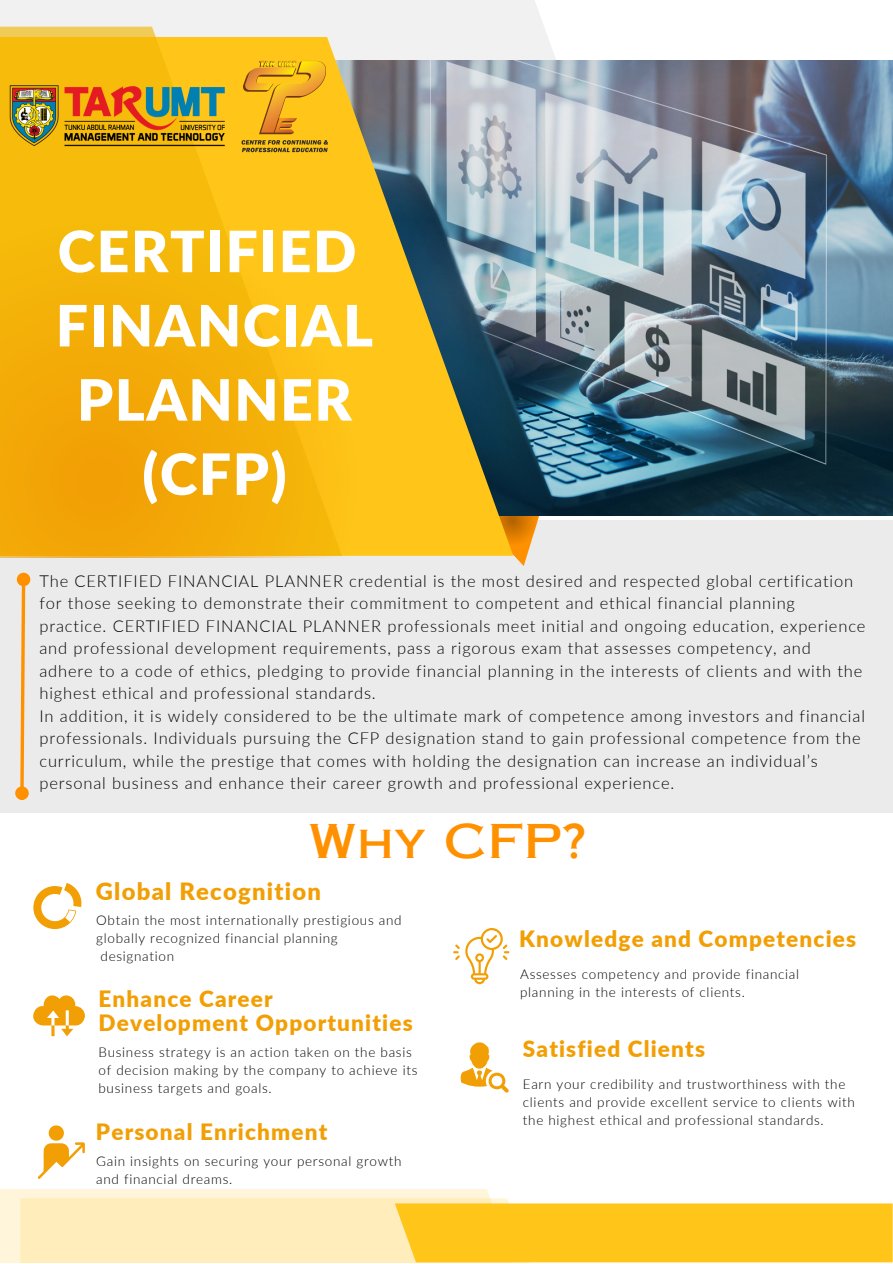
<style>
.page{position:relative;width:893px;height:1264px;background:#fff}
.page>*{position:absolute;margin:0;border:0;box-sizing:border-box;transform-origin:0 0}
.t1{font:900 57px/74.2px "Lato";letter-spacing:.03em;color:#fff;text-align:center}
.t2{font:46.35px "Copperplate Gothic LT Pro 31 AB";color:#ff9100}
.t3{font:900 23.7px "Lato";letter-spacing:.05em;color:#f29f05}
.t4{font:900 22.5px/23.5px "Lato";letter-spacing:.05em;color:#f29f05}
.t5{font:300 16.5px/22.5px "Lato";letter-spacing:.05em;color:#000}
.t6{font:300 13.5px/18px "Lato";letter-spacing:.055em;color:#000}
</style>
<div class="page">
<svg style="left:0;top:0;width:569px;height:61px;fill:#f1f1f1"></svg>
<div style="left:0;top:520px;width:892px;height:292px;background:#e8e8e8"></div>
<svg style="left:513px;top:515px;width:31px;height:51px"></svg>
<img style="left:513px;top:61px;width:379px;height:454px">
<svg style="left:342px;top:37px;width:171px;height:519px;background:#a79e67"></svg>
<div style="left:0;top:1189px;width:490px;height:73px;background:#fff5da"></div>
<div style="left:549px;top:1203px;width:343px;height:59px;background:#ffc518"></div>
<svg style="left:0;top:27px;width:342px;height:173px;background:#f8c221"></svg>
<svg style="left:0;top:200px;width:379px;height:358px;background:#f6b30c"></svg>
<svg style="left:20px;top:585px;width:7px;height:201px"></svg>
<div style="left:18px;top:574px;width:11px;height:10px;background:#ff9100;border-radius:50%"></div>
<div style="left:17px;top:572px;width:13px;height:14px;border:3px solid #ff9100;border-radius:50%"></div>
<div style="left:17px;top:788px;width:10px;height:10px;background:#ff9100;border-radius:50%"></div>
<div style="left:15px;top:786px;width:14px;height:14px;border:3px solid #ff9100;border-radius:50%"></div>
<svg style="left:33px;top:883px;width:48px;height:46px"></svg>
<svg style="left:460px;top:1042px;width:49px;height:50px"></svg>
<svg style="left:33px;top:995px;width:52px;height:41px"></svg>
<img style="left:235px;top:61px;width:100px;height:92px">
<img style="left:6px;top:84px;width:223px;height:65px">
<svg style="left:20px;top:1198px;width:529px;height:64px;background:#ffe393"></svg>
<svg style="left:453px;top:928px;width:56px;height:56px"></svg>
<svg style="left:38px;top:1125px;width:47px;height:53px"></svg>
<p class="t1" style="left:58px;top:213px;width:300px">CERTIFIED</p>
<p class="t1" style="left:56px;top:287px;width:319px">FINANCIAL</p>
<p class="t1" style="left:77px;top:361px;width:276px">PLANNER (CFP)</p>
<p class="t5" style="left:39px;top:569px;width:827px">The CERTIFIED FINANCIAL PLANNER credential is the most desired and respected global certification for those seeking to demonstrate their commitment to competent and ethical financial planning practice. CERTIFIED FINANCIAL PLANNER professionals meet initial and ongoing education, experience and professional development requirements, pass a rigorous exam that assesses competency, and adhere to a code of ethics, pledging to provide financial planning in the interests of clients and with the highest ethical and professional standards.</p>
<p class="t5" style="left:39px;top:704px;width:827px">In addition, it is widely considered to be the ultimate mark of competence among investors and financial professionals. Individuals pursuing the CFP designation stand to gain professional competence from the curriculum, while the prestige that comes with holding the designation can increase an individual’s personal business and enhance their career growth and professional experience.</p>
<p class="t2" style="left:309px;top:824px;width:277px">Why CFP?</p>
<p class="t3" style="left:96px;top:876px;width:226px">Global Recognition</p>
<p class="t6" style="left:96px;top:910px;width:307px">Obtain the most internationally prestigious and</p>
<p class="t6" style="left:96px;top:928px;width:243px">globally recognized financial planning</p>
<p class="t6" style="left:101px;top:946px;width:75px">designation</p>
<p class="t4" style="left:98px;top:986px;width:316px">Enhance Career<br>Development Opportunities</p>
<p class="t6" style="left:98px;top:1043px;width:320px">Business strategy is an action taken on the basis of decision making by the company to achieve its business targets and goals.</p>
<p class="t4" style="left:96px;top:1119px;width:233px">Personal Enrichment</p>
<p class="t6" style="left:96px;top:1151px;width:307px">Gain insights on securing your personal growth and financial dreams.</p>
<p class="t4" style="left:519px;top:926px;width:338px">Knowledge and Competencies</p>
<p class="t6" style="left:520px;top:965px;width:280px">Assesses competency and provide financial planning in the interests of clients.</p>
<p class="t4" style="left:523px;top:1036px;width:184px">Satisfied Clients</p>
<p class="t6" style="left:523px;top:1074px;width:333px">Earn your credibility and trustworthiness with the clients and provide excellent service to clients with the highest ethical and professional standards.</p>
</div>
